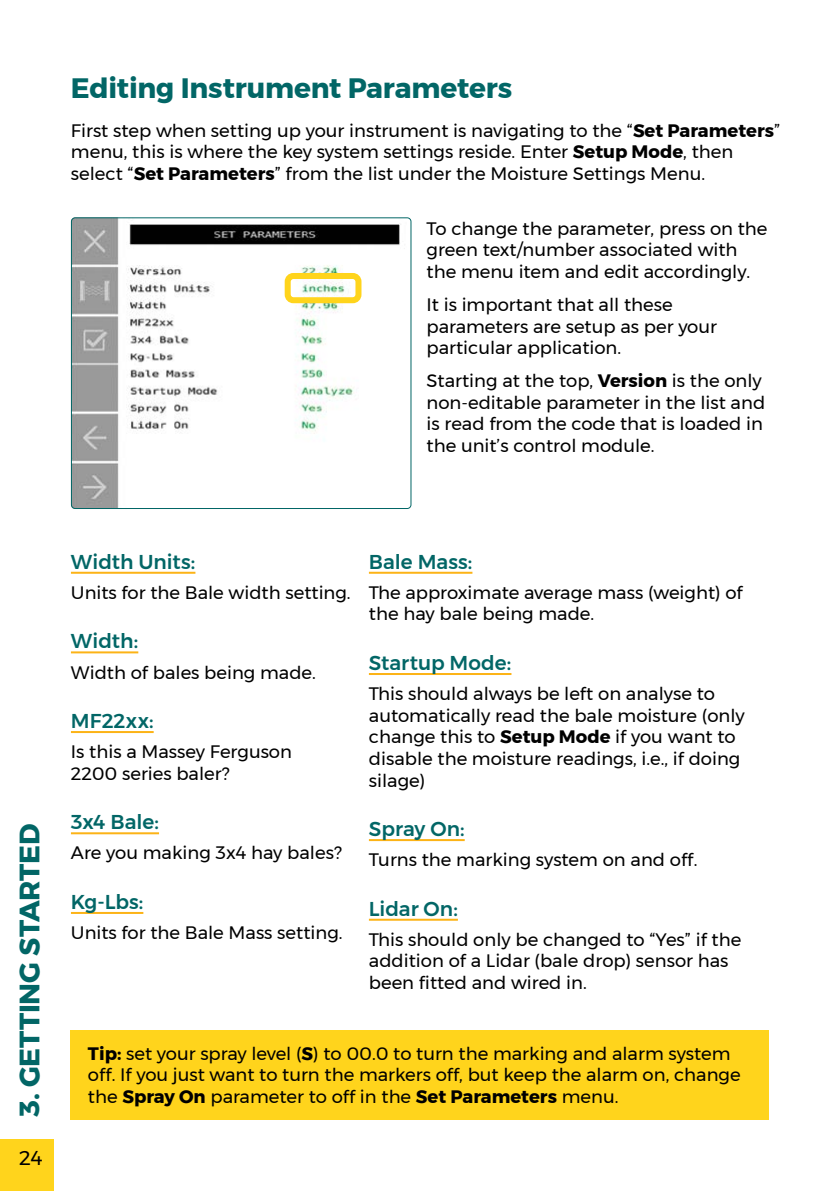
<style>
.page{position:relative;width:840px;height:1191px;background:#fff}
.page>*{position:absolute;margin:0;border:0;box-sizing:border-box;transform-origin:0 0}
.t1{font:700 28px "Montserrat";letter-spacing:-.005em;color:#026666}
.t2{font:500 20px "Montserrat";color:#026666}
.t3{font:20px "Montserrat";color:#000}
.t4{font:18px/21.6px "Montserrat";color:#000}
.s1{font-weight:700}
</style>
<div class="page">
<div style="left:0;top:1140px;width:54px;height:51px;background:#ffd41c"></div>
<div style="left:71px;top:1030px;width:697px;height:90px;background:#ffd41c"></div>
<hr style="left:71px;top:572px;width:124px;height:2px;background:#fcb316">
<hr style="left:71px;top:651px;width:67px;height:2px;background:#fcb316">
<hr style="left:71px;top:731px;width:83px;height:2px;background:#fcb316">
<hr style="left:71px;top:832px;width:88px;height:2px;background:#fcb316">
<hr style="left:71px;top:912px;width:72px;height:2px;background:#fcb316">
<hr style="left:369px;top:572px;width:103px;height:2px;background:#fcb316">
<hr style="left:369px;top:673px;width:142px;height:2px;background:#fcb316">
<hr style="left:369px;top:839px;width:95px;height:2px;background:#fcb316">
<hr style="left:369px;top:918px;width:88px;height:2px;background:#fcb316">
<img style="left:71px;top:217px;width:340px;height:292px">
<div style="left:71px;top:217px;width:340px;height:292px;border:1px solid #026666;border-radius:4px"></div>
<div style="left:284px;top:273px;width:77px;height:30px;border:6px solid #ffd41c;border-radius:6px"></div>
<h1 class="t1" style="left:71px;top:66px;width:442px">Editing Instrument Parameters</h1>
<p class="t4" style="left:71px;top:119px;width:710px">First step when setting up your instrument is navigating to the “<span class="s1">Set Parameters</span>” menu, this is where the key system settings reside. Enter <span class="s1">Setup Mode</span>, then select “<span class="s1">Set Parameters</span>” from the list under the Moisture Settings Menu.</p>
<p class="t4" style="left:426px;top:217px;width:342px">To change the parameter, press on the green text/number associated with the menu item and edit accordingly.</p>
<p class="t4" style="left:426px;top:293px;width:292px">It is important that all these parameters are setup as per your particular application.</p>
<p class="t4" style="left:426px;top:370px;width:340px">Starting at the top, <span class="s1">Version</span> is the only non-editable parameter in the list and is read from the code that is loaded in the unit’s control module.</p>
<h1 class="t1" style="left:7px;top:1117px;width:295px;rotate:-90deg">3. GETTING STARTED</h1>
<p class="t3" style="left:19px;top:1142px;width:25px">24</p>
<p class="t2" style="left:71px;top:546px;width:126px">Width Units:</p>
<p class="t4" style="left:71px;top:581px;width:281px">Units for the Bale width setting.</p>
<p class="t2" style="left:71px;top:625px;width:69px">Width:</p>
<p class="t4" style="left:71px;top:661px;width:246px">Width of bales being made.</p>
<p class="t2" style="left:71px;top:705px;width:84px">MF22xx:</p>
<p class="t4" style="left:71px;top:741px;width:222px">Is this a Massey Ferguson<br>2200 series baler?</p>
<p class="t2" style="left:71px;top:806px;width:90px">3x4 Bale:</p>
<p class="t4" style="left:71px;top:842px;width:272px">Are you making 3x4 hay bales?</p>
<p class="t2" style="left:71px;top:886px;width:74px">Kg-Lbs:</p>
<p class="t4" style="left:71px;top:921px;width:273px">Units for the Bale Mass setting.</p>
<p class="t2" style="left:369px;top:546px;width:105px">Bale Mass:</p>
<p class="t4" style="left:369px;top:581px;width:375px">The approximate average mass (weight) of the hay bale being made.</p>
<p class="t2" style="left:369px;top:647px;width:144px">Startup Mode:</p>
<p class="t4" style="left:369px;top:682px;width:377px">This should always be left on analyse to automatically read the bale moisture (only change this to <span class="s1">Setup Mode</span> if you want to disable the moisture readings, i.e., if doing silage)</p>
<p class="t2" style="left:369px;top:813px;width:97px">Spray On:</p>
<p class="t4" style="left:369px;top:849px;width:330px">Turns the marking system on and off.</p>
<p class="t2" style="left:369px;top:893px;width:90px">Lidar On:</p>
<p class="t4" style="left:369px;top:928px;width:374px">This should only be changed to “Yes” if the addition of a Lidar (bale drop) sensor has been fitted and wired in.</p>
<p class="t4" style="left:88px;top:1042px;width:653px"><span class="s1">Tip:</span> set your spray level (<span class="s1">S</span>) to 00.0 to turn the marking and alarm system off. If you just want to turn the markers off, but keep the alarm on, change the <span class="s1">Spray On</span> parameter to off in the <span class="s1">Set Parameters</span> menu.</p>
</div>
